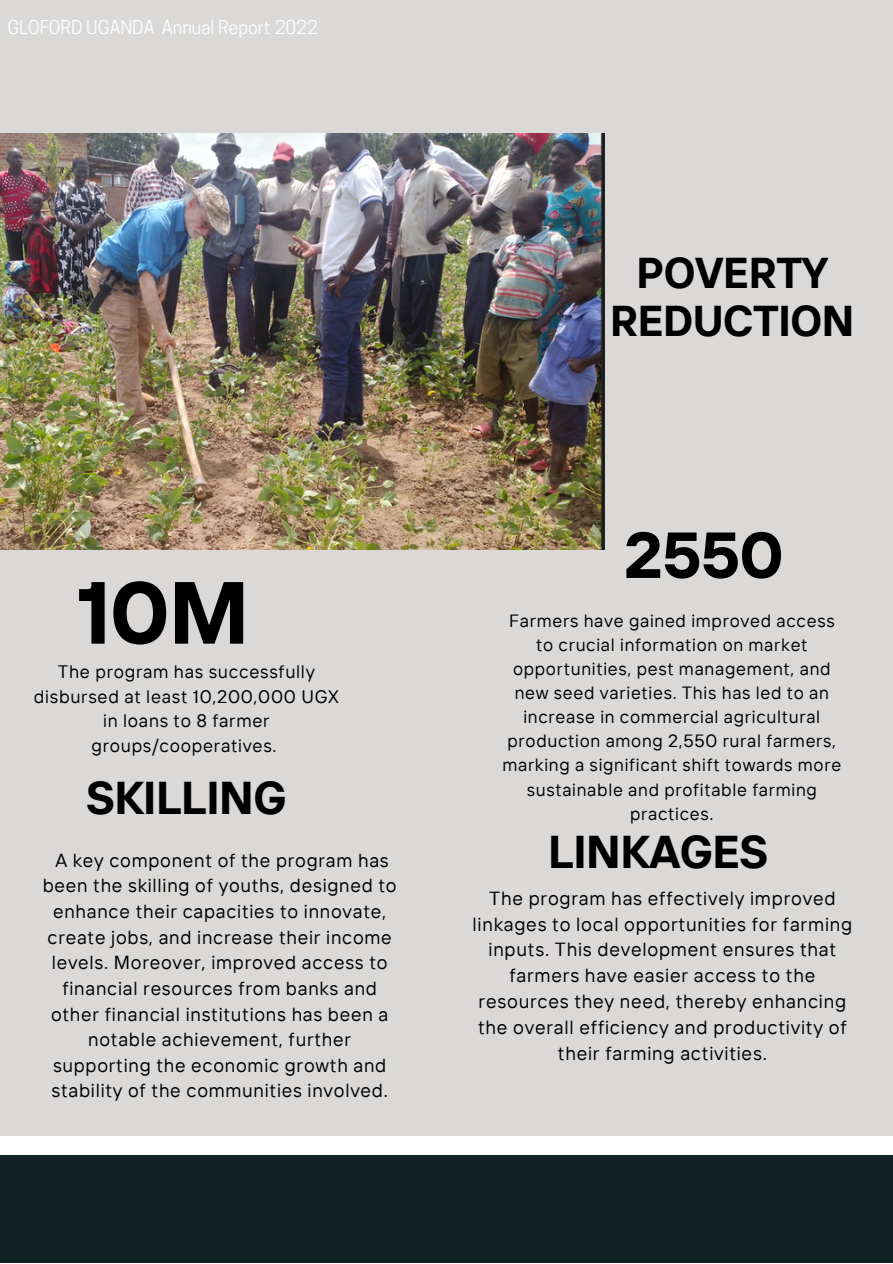
<style>
.page{position:relative;width:893px;height:1264px;background:#fff}
.page>*{position:absolute;margin:0;border:0;box-sizing:border-box;transform-origin:0 0}
.t1{font:700 87.9px "TT Interphases";color:#000001}
.t2{font:700 64.95px "TT Interphases";color:#000001}
.t3{font:700 45.75px "TT Interphases";letter-spacing:-.01em;color:#000001}
.t4{font:700 42.9px/47.8px "TT Interphases";letter-spacing:-.01em;color:#000001;text-align:center}
.t5{font:18.9px/25.8px "TT Interphases";letter-spacing:.04em;color:#000001;text-align:center}
.t6{font:18.75px/25.7px "TT Interphases";letter-spacing:.04em;color:#000001;text-align:center}
.t7{font:18px/24.5px "TT Interphases";letter-spacing:.04em;color:#000001;text-align:center}
.t8{font:18px "Cooper Hewitt";color:#fff}
.t9{font:17.7px/24px "TT Interphases";letter-spacing:.04em;color:#000001;text-align:center}
</style>
<div class="page">
<div style="left:0;top:0;width:892px;height:1262px;background:#dad9d8"></div>
<div style="left:0;top:1136px;width:892px;height:126px;background:#fff"></div>
<div style="left:0;top:1154px;width:892px;height:108px;background:#102226"></div>
<img style="left:0;top:133px;width:605px;height:416px">
<p class="t8" style="left:7px;top:20px;width:312px">GLOFORD UGANDA Annual Report 2022</p>
<p class="t1" style="left:76px;top:555px;width:175px">10M</p>
<p class="t7" style="left:34px;top:659px;width:306px">The program has successfully disbursed at least 10,200,000 UGX in loans to 8 farmer groups/cooperatives.</p>
<p class="t3" style="left:86px;top:768px;width:202px">SKILLING</p>
<p class="t6" style="left:55px;top:847px;width:335px">A key component of the program has</p>
<p class="t6" style="left:43px;top:872px;width:355px">been the skilling of youths, designed to enhance their capacities to innovate, create jobs, and increase their income levels. Moreover, improved access to financial resources from banks and other financial institutions has been a notable achievement, further supporting the economic growth and stability of the communities involved.</p>
<p class="t4" style="left:610px;top:248px;width:246px">POVERTY<br>REDUCTION</p>
<p class="t2" style="left:624px;top:513px;width:161px">2550</p>
<p class="t9" style="left:502px;top:608px;width:340px">Farmers have gained improved access to crucial information on market opportunities, pest management, and new seed varieties. This has led to an increase in commercial agricultural production among 2,550 rural farmers, marking a significant shift towards more sustainable and profitable farming practices.</p>
<p class="t3" style="left:548px;top:822px;width:221px">LINKAGES</p>
<p class="t5" style="left:472px;top:884px;width:381px">The program has effectively improved linkages to local opportunities for farming inputs. This development ensures that farmers have easier access to the resources they need, thereby enhancing the overall efficiency and productivity of their farming activities.</p>
</div>
